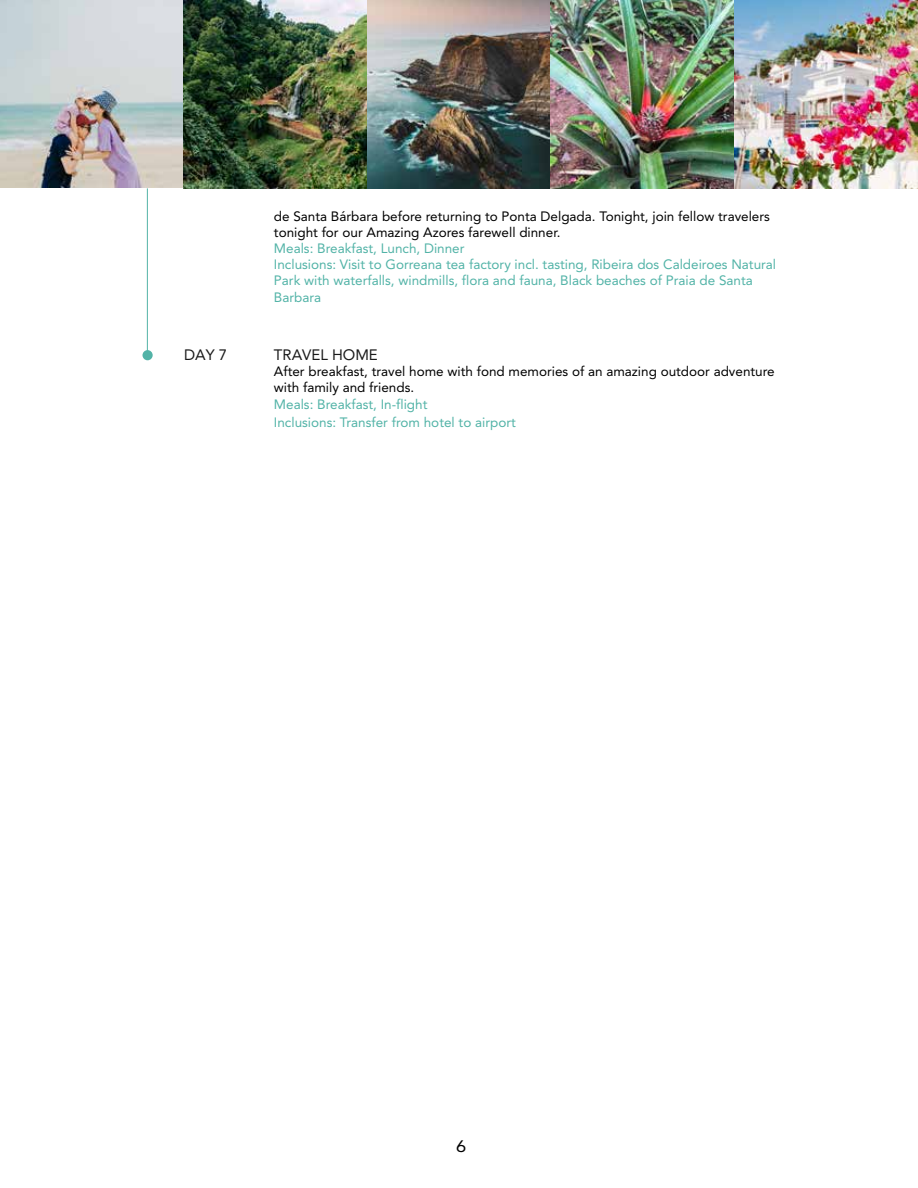
<style>
.page{position:relative;width:918px;height:1188px;background:#fff}
.page>*{position:absolute;margin:0;border:0;box-sizing:border-box;transform-origin:0 0}
.t1{font:16.5px "Avenir";color:#000101;scale:1.1 1}
.t2{font:15px "Avenir";color:#1a1a1a}
.t3{font:13.5px/16.2px "Avenir";color:#52b3a7}
.t4{font:13.5px/16.2px "Avenir";color:#000}
</style>
<div class="page">
<hr style="left:147px;top:188px;width:1px;height:167px;background:#52b3a7">
<img style="left:0;top:0;width:918px;height:188px">
<div style="left:143px;top:350px;width:10px;height:10px;background:#52b3a7;border-radius:50%"></div>
<p class="t2" style="left:184px;top:344px;width:45px">DAY 7</p>
<p class="t4" style="left:274px;top:208px;width:498px">de Santa Bárbara before returning to Ponta Delgada. Tonight, join fellow travelers tonight for our Amazing Azores farewell dinner.</p>
<p class="t3" style="left:274px;top:241px;width:504px">Meals: Breakfast, Lunch, Dinner<br>Inclusions: Visit to Gorreana tea factory incl. tasting, Ribeira dos Caldeiroes Natural Park with waterfalls, windmills, flora and fauna, Black beaches of Praia de Santa Barbara</p>
<p class="t2" style="left:274px;top:344px;width:105px">TRAVEL HOME</p>
<p class="t4" style="left:274px;top:364px;width:502px">After breakfast, travel home with fond memories of an amazing outdoor adventure with family and friends.</p>
<p class="t3" style="left:274px;top:395px;width:243px;line-height:18px">Meals: Breakfast, In-flight<br>Inclusions: Transfer from hotel to airport</p>
<p class="t1" style="left:456px;top:1135px;width:11px">6</p>
</div>
